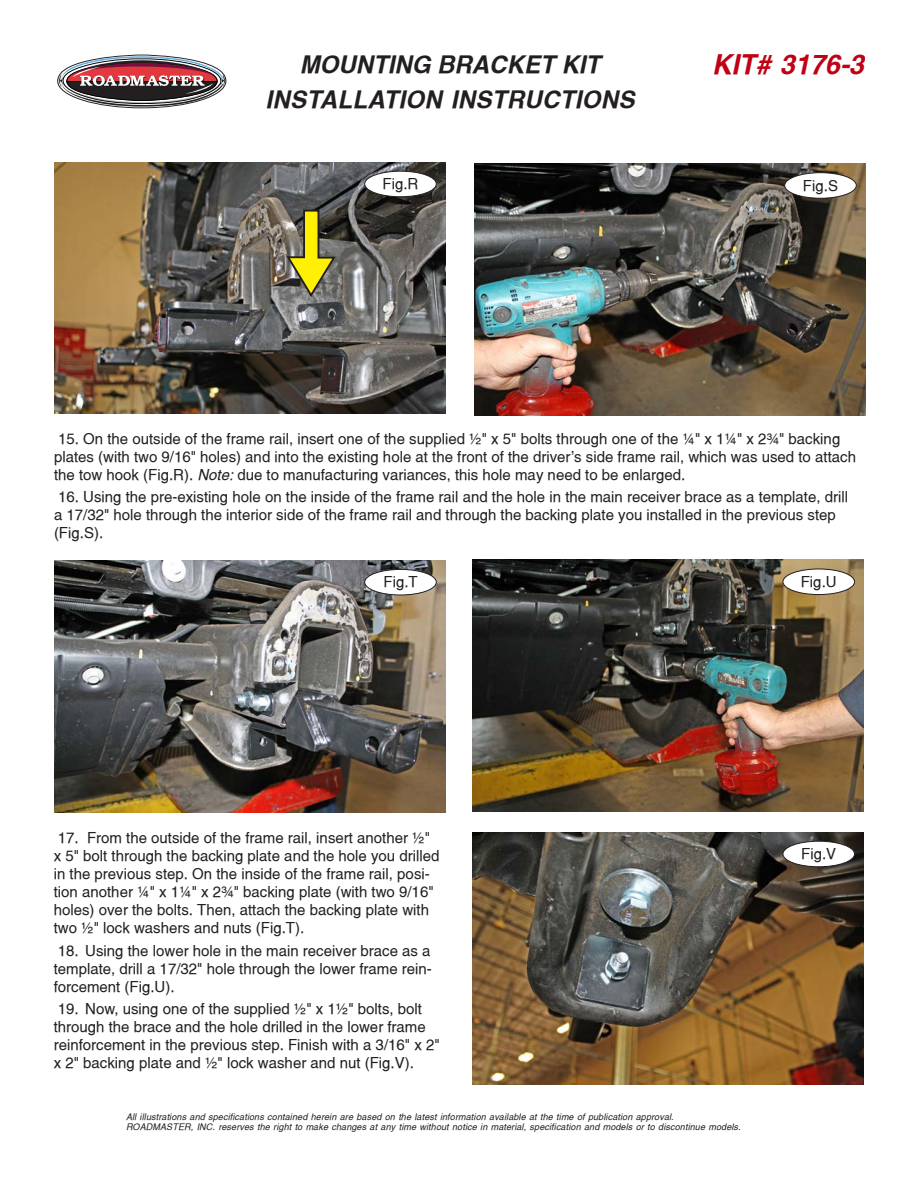
<style>
.page{position:relative;width:918px;height:1188px;background:#fff}
.page>*{position:absolute;margin:0;border:0;box-sizing:border-box;transform-origin:0 0}
.t1{font:italic 700 27px "Switzerland";color:#bf0015}
.t2{font:italic 700 24px "Switzerland";letter-spacing:.015em;color:#231f20}
.Helv_10pt{font:15px/18px "Switzerland";color:#231f20}
.Helv_10pt-2{font:italic 9px/10.5px "Switzerland";letter-spacing:.015em;color:#231f20}
.s1{font-style:italic}
</style>
<div class="page">
<svg style="left:57px;top:55px;width:170px;height:54px"></svg>
<img style="left:54px;top:560px;width:392px;height:252px">
<div style="left:365px;top:569px;width:71px;height:26px;background:#fff;border-radius:50%"></div>
<div style="left:364px;top:569px;width:72px;height:26px;border:1px solid #231f20;border-radius:50%"></div>
<img style="left:472px;top:560px;width:392px;height:252px">
<div style="left:783px;top:569px;width:72px;height:26px;background:#fff;border-radius:50%"></div>
<div style="left:783px;top:569px;width:72px;height:26px;border:1px solid #231f20;border-radius:50%"></div>
<img style="left:472px;top:832px;width:392px;height:252px">
<div style="left:783px;top:841px;width:72px;height:26px;background:#fff;border-radius:50%"></div>
<div style="left:783px;top:841px;width:72px;height:26px;border:1px solid #231f20;border-radius:50%"></div>
<img style="left:54px;top:162px;width:392px;height:252px">
<div style="left:365px;top:171px;width:71px;height:26px;background:#fff;border-radius:50%"></div>
<div style="left:364px;top:171px;width:72px;height:26px;border:1px solid #231f20;border-radius:50%"></div>
<img style="left:474px;top:164px;width:392px;height:252px">
<div style="left:785px;top:173px;width:71px;height:25px;background:#fff;border-radius:50%"></div>
<div style="left:784px;top:172px;width:72px;height:26px;border:1px solid #231f20;border-radius:50%"></div>
<svg style="left:285px;top:209px;width:52px;height:89px"></svg>
<p class="t2" style="left:300px;top:51px;width:302px">MOUNTING BRACKET KIT</p>
<h1 class="t1" style="left:712px;top:49px;width:154px">KIT# 3176-3</h1>
<p class="t2" style="left:266px;top:85px;width:370px">INSTALLATION INSTRUCTIONS</p>
<p class="Helv_10pt" style="left:383px;top:175px;width:37px">Fig.R</p>
<p class="Helv_10pt" style="left:803px;top:176px;width:37px">Fig.S</p>
<p class="Helv_10pt" style="left:54px;top:429px;width:804px">15. On the outside of the frame rail, insert one of the supplied ½" x 5" bolts through one of the ¼" x 1¼" x 2¾" backing plates (with two 9/16" holes) and into the existing hole at the front of the driver's side frame rail, which was used to attach the tow hook (Fig.R). <span class="s1">Note:</span> due to manufacturing variances, this hole may need to be enlarged.</p>
<p class="Helv_10pt" style="left:54px;top:488px;width:796px">16. Using the pre-existing hole on the inside of the frame rail and the hole in the main receiver brace as a template, drill a 17/32" hole through the interior side of the frame rail and through the backing plate you installed in the previous step (Fig.S).</p>
<p class="Helv_10pt" style="left:384px;top:573px;width:36px">Fig.T</p>
<p class="Helv_10pt" style="left:801px;top:573px;width:37px">Fig.U</p>
<p class="Helv_10pt" style="left:54px;top:829px;width:387px">17. From the outside of the frame rail, insert another ½"<br>x 5" bolt through the backing plate and the hole you drilled in the previous step. On the inside of the frame rail, posi&shy;tion another ¼" x 1¼" x 2¾" backing plate (with two 9/16" holes) over the bolts. Then, attach the backing plate with two ½" lock washers and nuts (Fig.T).</p>
<p class="Helv_10pt" style="left:54px;top:941px;width:380px;text-align:justify">18. Using the lower hole in the main receiver brace as a template, drill a 17/32" hole through the lower frame rein&shy;forcement (Fig.U).</p>
<p class="Helv_10pt" style="left:54px;top:1000px;width:387px">19. Now, using one of the supplied ½" x 1½" bolts, bolt through the brace and the hole drilled in the lower frame reinforcement in the previous step. Finish with a 3/16" x 2" x 2" backing plate and ½" lock washer and nut (Fig.V).</p>
<p class="Helv_10pt-2" style="left:126px;top:1111px;width:616px">All illustrations and specifications contained herein are based on the latest information available at the time of publication approval.<br>ROADMASTER, INC. reserves the right to make changes at any time without notice in material, specification and models or to discontinue models.</p>
<p class="Helv_10pt" style="left:801px;top:845px;width:37px">Fig.V</p>
</div>
